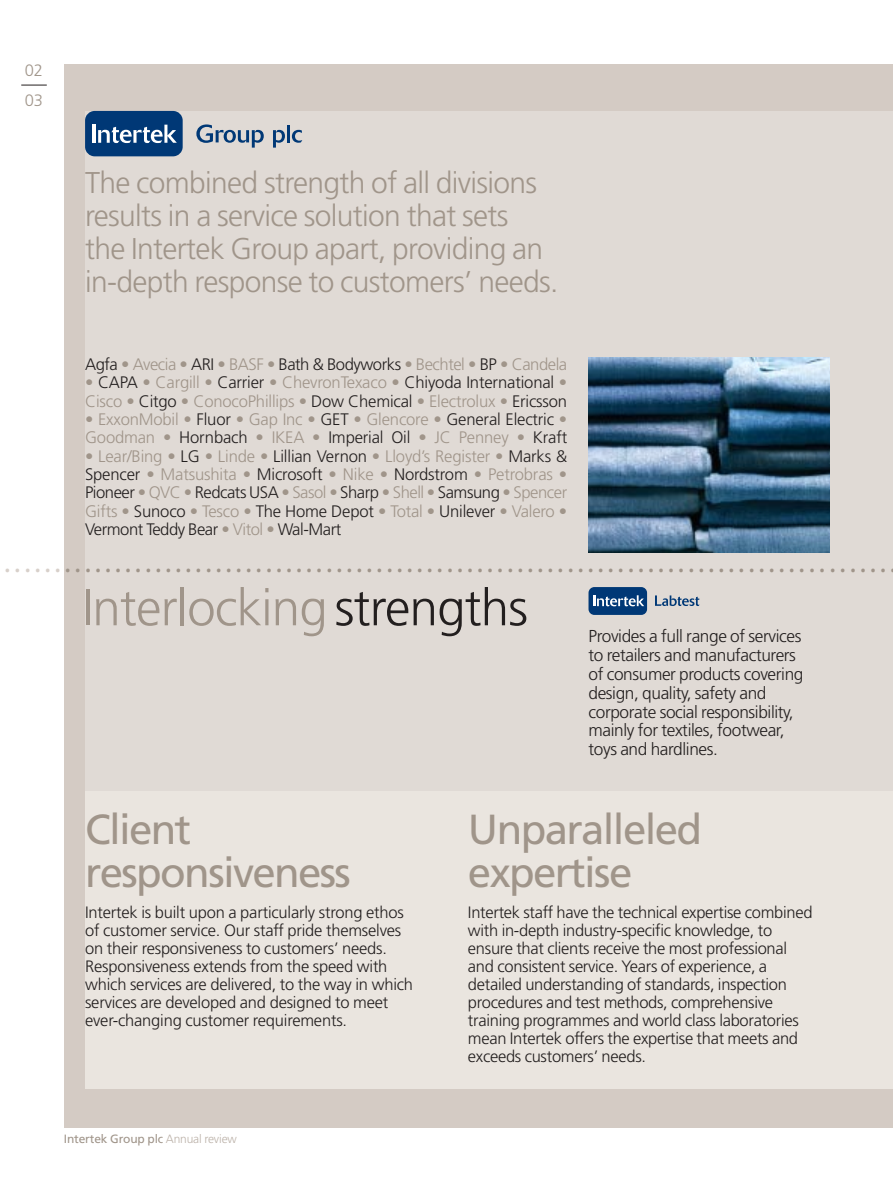
<style>
.page{position:relative;width:893px;height:1190px;background:#fff}
.page>*{position:absolute;margin:0;border:0;box-sizing:border-box;transform-origin:0 0}
.t1{font:300 51px "Frutiger";letter-spacing:-.015em;color:#a0958a}
.t2{font:42px/43.5px "Frutiger";letter-spacing:-.04em;color:#a0958a}
.t3{font:300 30px/33px "Frutiger";letter-spacing:-.02em;color:#a0958a}
.t4{font:30px "Myriad";color:#a0958a}
.t5{font:300 17.25px/18.8px "Frutiger";letter-spacing:-.02em;color:#231f1f}
.t6{font:300 16.65px/18.3px "Frutiger";letter-spacing:-.01em;color:#a0958a}
.t7{font:300 16.65px "Frutiger";letter-spacing:-.03em;color:#a0958a}
.t8{font:300 16.5px/18px "Frutiger";letter-spacing:-.015em;color:#231f1f}
.t9{font:300 16.5px/30px "Frutiger";color:#a0958a}
.t10{font:12px "Frutiger";letter-spacing:-.01em;color:#a0958a}
.s1{color:#231f1f}
.s2{color:#d8d0ca}
.s3{font-weight:300;color:#bcb2a9}
</style>
<div class="page">
<div style="left:64px;top:64px;width:828px;height:1063px;background:#d4cbc4"></div>
<div style="left:85px;top:111px;width:807px;height:969px;background:#e0dad5"></div>
<div style="left:85px;top:791px;width:807px;height:298px;background:#eae5df"></div>
<svg style="left:21px;top:85px;width:26px;height:1px"></svg>
<img style="left:588px;top:357px;width:241px;height:196px">
<div style="left:588px;top:587px;width:59px;height:28px;background:#003876;border-radius:6px"></div>
<svg style="left:593px;top:595px;width:51px;height:11px"></svg>
<svg style="left:655px;top:595px;width:44px;height:11px"></svg>
<div style="left:85px;top:111px;width:98px;height:45px;background:#003876;border-radius:10px"></div>
<hr style="left:92px;top:125px;width:3px;height:18px;background:#fff">
<svg style="left:98px;top:125px;width:79px;height:18px"></svg>
<svg style="left:196px;top:124px;width:68px;height:24px"></svg>
<svg style="left:273px;top:130px;width:12px;height:18px"></svg>
<hr style="left:287px;top:125px;width:3px;height:17px;background:#003876">
<svg style="left:292px;top:130px;width:10px;height:13px"></svg>
<p class="t9" style="left:25px;top:57px;width:20px">02<br>03</p>
<h3 class="t3" style="left:85px;top:168px;width:475px">The combined strength of all divisions results in a service solution that sets<br>the Intertek Group apart, providing an in-depth response to customers’ needs.</h3>
<p class="t7" style="left:85px;top:357px;width:483px"><span class="s1">Agfa</span> • Avecia • <span class="s1">ARI</span> • BASF • <span class="s1">Bath &amp; Bodyworks</span> • Bechtel • <span class="s1">BP</span> • Candela</p>
<p class="t6" style="left:85px;top:374px;width:483px">• <span class="s1">CAPA</span> • Cargill • <span class="s1">Carrier</span> • ChevronTexaco • <span class="s1">Chiyoda International</span> •<br>Cisco • <span class="s1">Citgo</span> • ConocoPhillips • <span class="s1">Dow Chemical</span> • Electrolux • <span class="s1">Ericsson</span></p>
<p class="t6" style="left:85px;top:411px;width:483px">• ExxonMobil • <span class="s1">Fluor</span> • Gap Inc • <span class="s1">GET</span> • Glencore • <span class="s1">General Electric</span> •<br>Goodman • <span class="s1">Hornbach</span> • IKEA • <span class="s1">Imperial Oil</span> • JC Penney • <span class="s1">Kraft</span></p>
<p class="t6" style="left:85px;top:448px;width:483px;text-align:justify">• Lear/Bing • <span class="s1">LG</span> • Linde • <span class="s1">Lillian Vernon</span> • Lloyd’s Register • <span class="s1">Marks &amp; Spencer</span> • Matsushita • <span class="s1">Microsoft</span> • Nike • <span class="s1">Nordstrom</span> • Petrobras • <span class="s1">Pioneer</span> • QVC • <span class="s1">Redcats USA</span> • Sasol • <span class="s1">Sharp</span> • Shell • <span class="s1">Samsung</span> • Spencer Gifts • <span class="s1">Sunoco</span> • Tesco • <span class="s1">The Home Depot</span> • Total • <span class="s1">Unilever</span> • Valero • <span class="s1">Vermont Teddy Bear</span> • Vitol • <span class="s1">Wal-Mart</span></p>
<h3 class="t4" style="left:4px;top:551px;width:883px"><span class="s2">......</span>..................................................................................</h3>
<h1 class="t1" style="left:82px;top:587px;width:447px">Interlocking<span class="s1">strengths</span></h1>
<p class="t5" style="left:588px;top:628px;width:216px">Provides a full range of services to retailers and manufacturers of consumer products covering design, quality, safety and corporate social responsibility, mainly for textiles, footwear, toys and hardlines.</p>
<h2 class="t2" style="left:85px;top:811px;width:267px">Client responsiveness</h2>
<h2 class="t2" style="left:468px;top:811px;width:236px">Unparalleled expertise</h2>
<p class="t8" style="left:85px;top:905px;width:329px">Intertek is built upon a particularly strong ethos of customer service. Our staff pride themselves on their responsiveness to customers’ needs.<br>Responsiveness extends from the speed with which services are delivered, to the way in which services are developed and designed to meet ever-changing customer requirements.</p>
<p class="t8" style="left:468px;top:905px;width:346px">Intertek staff have the technical expertise combined with in-depth industry-specific knowledge, to ensure that clients receive the most professional and consistent service. Years of experience, a detailed understanding of standards, inspection procedures and test methods, comprehensive training programmes and world class laboratories mean Intertek offers the expertise that meets and exceeds customers’ needs.</p>
<p class="t10" style="left:64px;top:1133px;width:174px">Intertek Group plc <span class="s3">Annual review</span></p>
</div>
